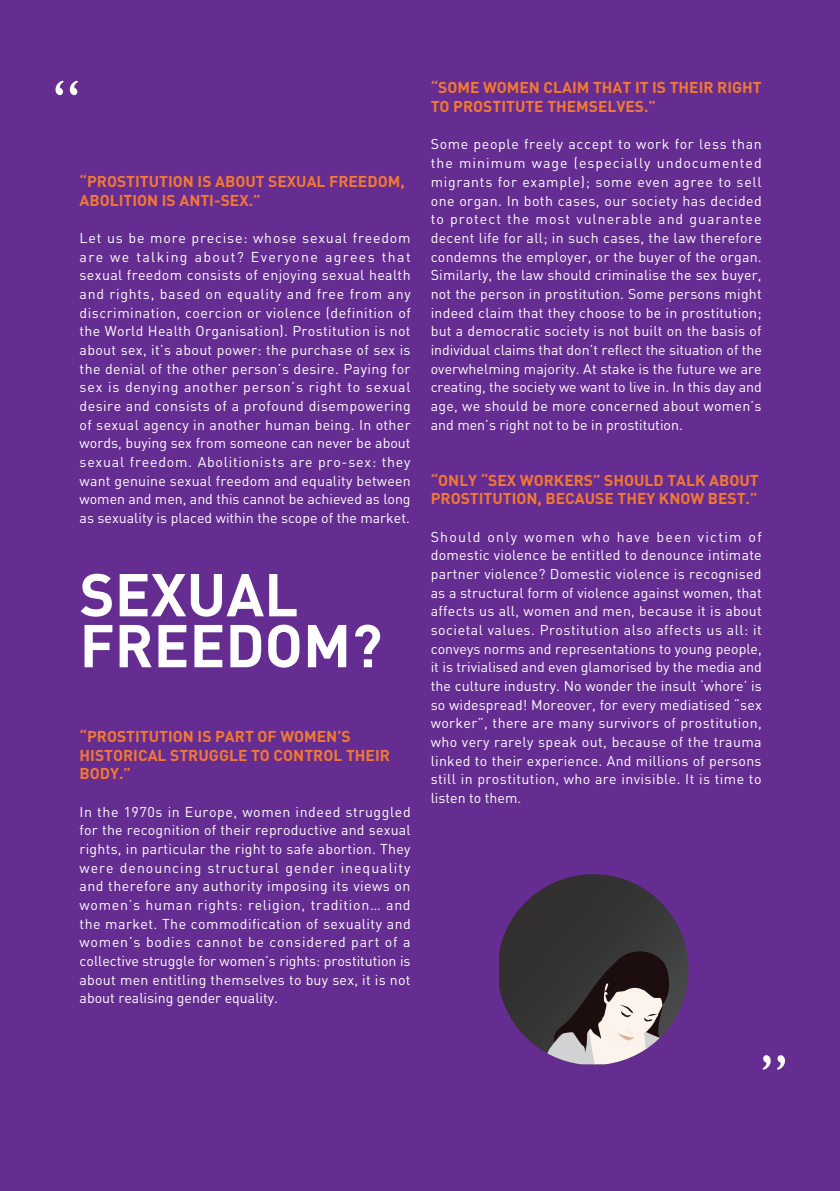
<style>
.page{position:relative;width:840px;height:1191px;background:#fff}
.page>*{position:absolute;margin:0;border:0;box-sizing:border-box;transform-origin:0 0}
.t1{font:70.8px "Joanna";color:#fff}
.t2{font:700 59.4px "DIN";color:#fff}
.t3{font:700 15.6px/18.6px "DIN";color:#f37932}
.t4{font:14.2px/18.6px "DIN";color:#fff;text-align:justify}
</style>
<div class="page">
<div style="left:0;top:0;width:839px;height:1191px;background:#652d91"></div>
<svg style="left:499px;top:874px;width:190px;height:190px"></svg>
<h1 class="t1" style="left:49px;top:70px;width:35px">“</h1>
<p class="t3" style="left:80px;top:171px;width:326px">“PROSTITUTION IS ABOUT SEXUAL FREEDOM,<br>ABOLITION IS ANTI-SEX.”</p>
<p class="t4" style="left:80px;top:228px;width:332px">Let us be more precise: whose sexual freedom are we talking about? Everyone agrees that sexual freedom consists of enjoying sexual health and rights, based on equality and free from any discrimination, coercion or violence (definition of the World Health Organisation). Prostitution is not about sex, it’s about power: the purchase of sex is the denial of the other person’s desire. Paying for sex is denying another person’s right to sexual desire and consists of a profound disempowering of sexual agency in another human being. In other words, buying sex from someone can never be about sexual freedom. Abolitionists are pro-sex: they want genuine sexual freedom and equality between women and men, and this cannot be achieved as long as sexuality is placed within the scope of the market.</p>
<h2 class="t2" style="left:80px;top:556px;width:37px">SEXU</h2>
<h2 class="t2" style="left:226px;top:556px;width:67px">AL</h2>
<h2 class="t2" style="left:80px;top:607px;width:39px">FREEDOM</h2>
<h2 class="t2" style="left:351px;top:607px;width:33px">?</h2>
<p class="t3" style="left:80px;top:726px;width:312px">“PROSTITUTION IS PART OF WOMEN’S<br>HISTORICAL STRUGGLE TO CONTROL THEIR<br>BODY.”</p>
<p class="t4" style="left:80px;top:802px;width:332px">In the 1970s in Europe, women indeed struggled for the recognition of their reproductive and sexual rights, in particular the right to safe abortion. They were denouncing structural gender inequality and therefore any authority imposing its views on women’s human rights: religion, tradition… and the market. The commodification of sexuality and women’s bodies cannot be considered part of a collective struggle for women’s rights: prostitution is about men entitling themselves to buy sex, it is not about realising gender equality.</p>
<p class="t3" style="left:430px;top:78px;width:332px">“SOME WOMEN CLAIM THAT IT IS THEIR RIGHT<br>TO PROSTITUTE THEMSELVES.”</p>
<p class="t4" style="left:430px;top:135px;width:332px">Some people freely accept to work for less than the minimum wage (especially undocumented migrants for example); some even agree to sell one organ. In both cases, our society has decided to protect the most vulnerable and guarantee decent life for all; in such cases, the law therefore condemns the employer, or the buyer of the organ.<br>Similarly, the law should criminalise the sex buyer, not the person in prostitution. Some persons might indeed claim that they choose to be in prostitution; but a democratic society is not built on the basis of individual claims that don’t reflect the situation of the overwhelming majority. At stake is the future we are creating, the society we want to live in. In this day and age, we should be more concerned about women’s and men’s right not to be in prostitution.</p>
<p class="t3" style="left:430px;top:470px;width:329px">“ONLY “SEX WORKERS” SHOULD TALK ABOUT<br>PROSTITUTION, BECAUSE THEY KNOW BEST.”</p>
<p class="t4" style="left:430px;top:527px;width:332px">Should only women who have been victim of domestic violence be entitled to denounce intimate partner violence? Domestic violence is recognised as a structural form of violence against women, that affects us all, women and men, because it is about societal values. Prostitution also affects us all: it conveys norms and representations to young people, it is trivialised and even glamorised by the media and the culture industry. No wonder the insult ‘whore’ is so widespread! Moreover, for every mediatised “sex worker”, there are many survivors of prostitution, who very rarely speak out, because of the trauma linked to their experience. And millions of persons still in prostitution, who are invisible. It is time to listen to them.</p>
<h1 class="t1" style="left:756px;top:1044px;width:35px">”</h1>
</div>
